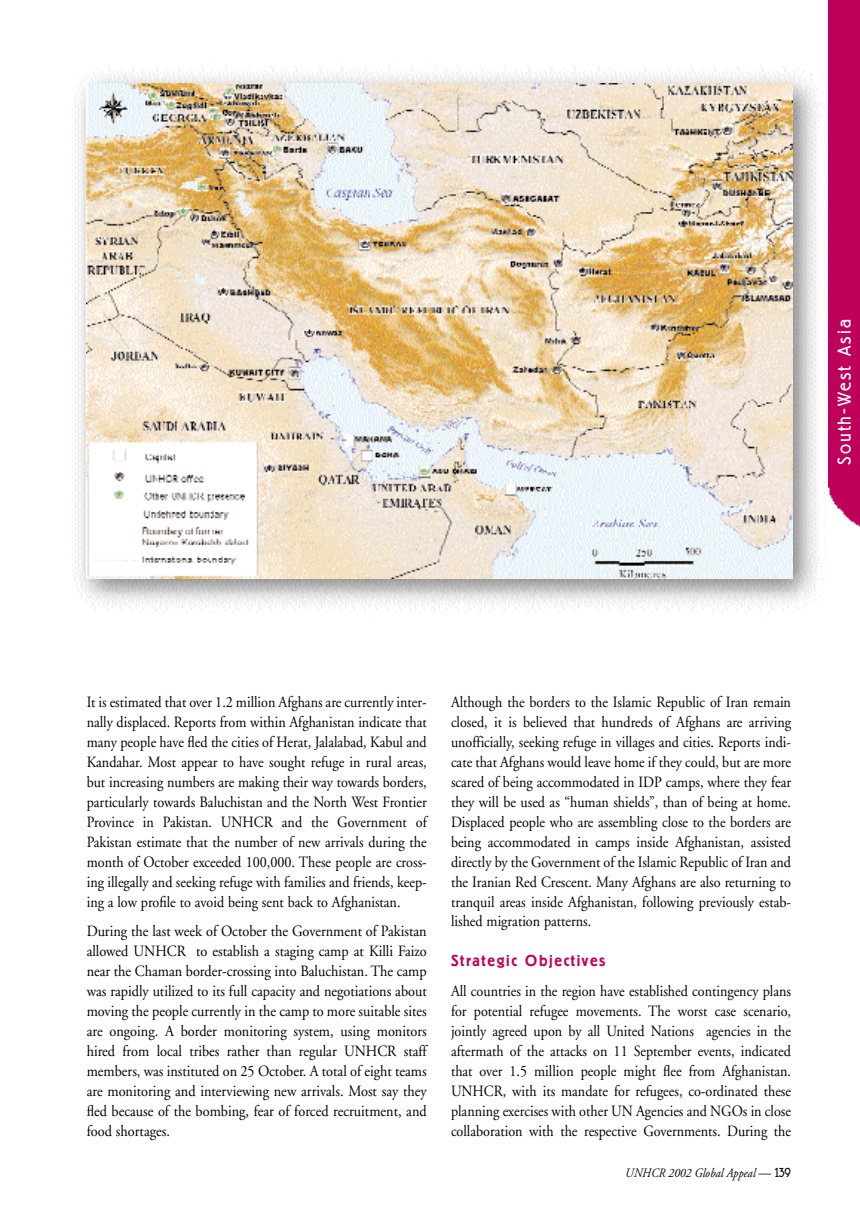
<style>
.page{position:relative;width:860px;height:1220px;background:#fff}
.page>*{position:absolute;margin:0;border:0;box-sizing:border-box;transform-origin:0 0}
.t1{font:300 18.6px "Berliner Grotesk";letter-spacing:.11em;color:#fff}
.t2{font:15.6px/20px "Adobe Garamond";color:#000;text-align:justify;scale:.9 1}
.t3{font:15.6px/20px "Adobe Garamond";color:#000;text-align:justify;scale:.91 1}
.t4{font:500 15.6px "Berliner Grotesk";letter-spacing:.105em;color:#be005b}
.t5{font:italic 12.9px "Adobe Garamond";color:#000;scale:.9 1}
.s1{font-style:normal;font-size:14.25px}
.s2{font-family:"Berliner Grotesk";font-weight:300;font-style:normal}
</style>
<div class="page">
<img style="left:72px;top:66px;width:756px;height:547px">
<img style="left:87px;top:84px;width:705px;height:494px">
<div style="left:828px;top:0;width:32px;height:527px;background:#be005b"></div>
<p class="t1" style="left:837px;top:465px;width:147px;rotate:-90deg">South-West Asia</p>
<p class="t2" style="left:87px;top:693px;width:379px">It is estimated that over 1.2 million Afghans are currently inter&shy;nally displaced. Reports from within Afghanistan indicate that many people have fled the cities of Herat, Jalalabad, Kabul and Kandahar. Most appear to have sought refuge in rural areas, but increasing numbers are making their way towards borders, particularly towards Baluchistan and the North West Frontier Province in Pakistan. UNHCR and the Government of Pakistan estimate that the number of new arrivals during the month of October exceeded 100,000. These people are cross&shy;ing illegally and seeking refuge with families and friends, keep&shy;ing a low profile to avoid being sent back to Afghanistan.</p>
<p class="t3" style="left:87px;top:923px;width:375px">During the last week of October the Government of Pakistan allowed UNHCR to establish a staging camp at Killi Faizo near the Chaman border-crossing into Baluchistan. The camp was rapidly utilized to its full capacity and negotiations about moving the people currently in the camp to more suitable sites are ongoing. A border monitoring system, using monitors hired from local tribes rather than regular UNHCR staff members, was instituted on 25 October. A total of eight teams are monitoring and interviewing new arrivals. Most say they fled because of the bombing, fear of forced recruitment, and food shortages.</p>
<p class="t2" style="left:451px;top:693px;width:379px">Although the borders to the Islamic Republic of Iran remain closed, it is believed that hundreds of Afghans are arriving unofficially, seeking refuge in villages and cities. Reports indi&shy;cate that Afghans would leave home if they could, but are more scared of being accommodated in IDP camps, where they fear they will be used as “human shields”, than of being at home.<br>Displaced people who are assembling close to the borders are being accommodated in camps inside Afghanistan, assisted directly by the Government of the Islamic Republic of Iran and the Iranian Red Crescent. Many Afghans are also returning to tranquil areas inside Afghanistan, following previously estab&shy;lished migration patterns.</p>
<p class="t4" style="left:451px;top:955px;width:156px">Strategic Objectives</p>
<p class="t2" style="left:451px;top:983px;width:379px">All countries in the region have established contingency plans for potential refugee movements. The worst case scenario, jointly agreed upon by all United Nations agencies in the aftermath of the attacks on 11 September events, indicated that over 1.5 million people might flee from Afghanistan.<br>UNHCR, with its mandate for refugees, co-ordinated these planning exercises with other UN Agencies and NGOs in close collaboration with the respective Governments. During the</p>
<p class="t5" style="left:625px;top:1168px;width:186px">UNHCR 2002 Global Appeal <span class="s1">—</span> <span class="s2">139</span></p>
</div>
